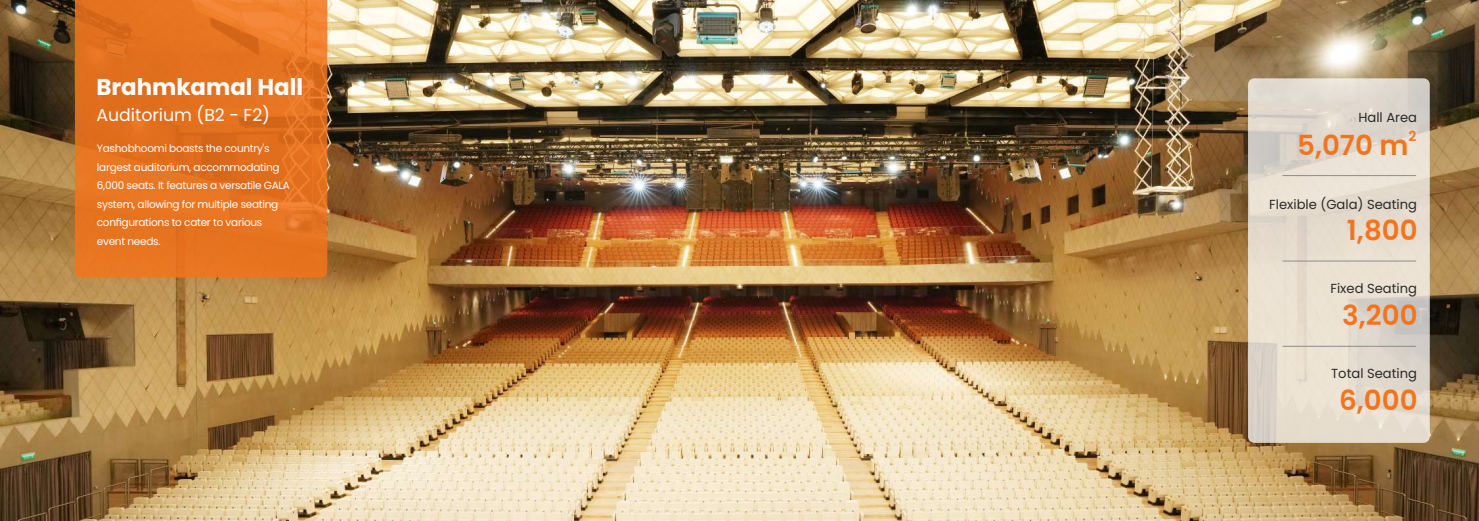
<style>
.page{position:relative;width:1479px;height:521px;background:#fff}
.page>*{position:absolute;margin:0;border:0;box-sizing:border-box;transform-origin:0 0}
.t1{font:600 27.65px "Poppins";color:#f4741b}
.t2{font:700 22.84px "Poppins";color:#fefefe}
.t3{font:17.24px "Poppins";color:#fefefe}
.t4{font:600 13.83px "Poppins";color:#f4741b}
.t5{font:13.12px "Poppins";color:#2b2a29}
.t6{font:10.5px/18.5px "Poppins";letter-spacing:-.025em;color:#fefefe}
</style>
<div class="page">
<img style="left:0;top:0;width:1478px;height:521px">
<svg style="left:75px;top:0;width:252px;height:278px;background:#e47320"></svg>
<div style="left:1247px;top:78px;width:182px;height:365px;background:#fefefe;border-radius:6px;opacity:.75"></div>
<hr style="left:1282px;top:175px;width:133px;height:1px;background:#8c8c8c">
<hr style="left:1282px;top:261px;width:133px;height:1px;background:#8c8c8c">
<hr style="left:1282px;top:346px;width:133px;height:1px;background:#8c8c8c">
<h2 class="t2" style="left:96px;top:71px;width:208px">Brahmkamal Hall</h2>
<h3 class="t3" style="left:96px;top:103px;width:175px">Auditorium (B2 - F2)</h3>
<p class="t6" style="left:97px;top:139px;width:195px">Yashobhoomi boasts the country's largest auditorium, accommodating 6,000 seats. It features a versatile GALA system, allowing for multiple seating configurations to cater to various event needs.</p>
<p class="t5" style="left:1358px;top:109px;width:60px">Hall Area</p>
<h3 class="t4" style="left:1408px;top:127px;width:9px">2</h3>
<h1 class="t1" style="left:1297px;top:126px;width:113px">5,070 m</h1>
<p class="t5" style="left:1269px;top:195px;width:149px">Flexible (Gala) Seating</p>
<h1 class="t1" style="left:1346px;top:211px;width:72px">1,800</h1>
<p class="t5" style="left:1330px;top:279px;width:88px">Fixed Seating</p>
<h1 class="t1" style="left:1342px;top:296px;width:77px">3,200</h1>
<p class="t5" style="left:1331px;top:364px;width:87px">Total Seating</p>
<h1 class="t1" style="left:1339px;top:381px;width:80px">6,000</h1>
</div>
